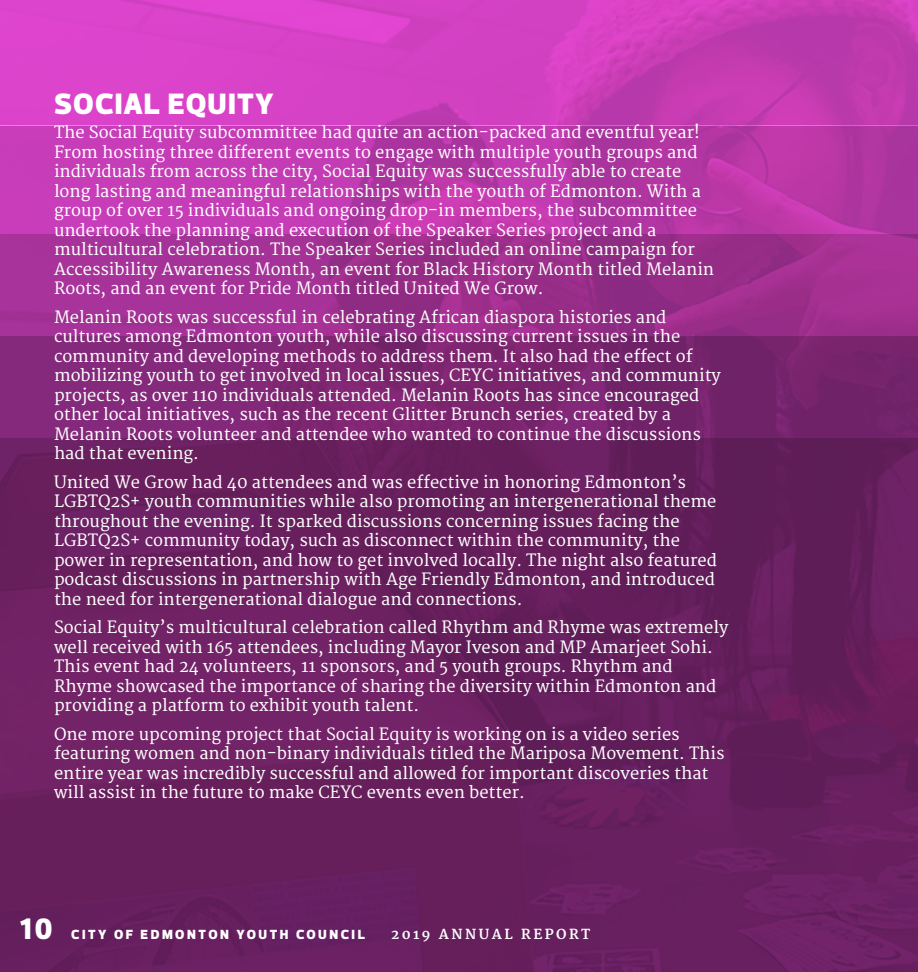
<style>
.page{position:relative;width:918px;height:972px;background:#fff}
.page>*{position:absolute;margin:0;border:0;box-sizing:border-box;transform-origin:0 0}
.t1{font:900 30px "Prelo";letter-spacing:.045em;color:#fff}
.t2{font:16.5px/19.5px "Merriweather";color:#fff}
.t3{font:900 13.5px "Prelo";letter-spacing:.18em;color:#fff}
.t4{font:700 13.5px "Merriweather";letter-spacing:.18em;color:#fff}
</style>
<div class="page">
<img style="left:0;top:0;width:918px;height:972px">
<h1 class="t1" style="left:54px;top:86px;width:221px">SOCIAL EQUITY</h1>
<p class="t2" style="left:54px;top:123px;width:662px">The Social Equity subcommittee had quite an action-packed and eventful year!<br>From hosting three different events to engage with multiple youth groups and individuals from across the city, Social Equity was successfully able to create long lasting and meaningful relationships with the youth of Edmonton. With a group of over 15 individuals and ongoing drop-in members, the subcommittee undertook the planning and execution of the Speaker Series project and a multicultural celebration. The Speaker Series included an online campaign for Accessibility Awareness Month, an event for Black History Month titled Melanin Roots, and an event for Pride Month titled United We Grow.</p>
<p class="t2" style="left:54px;top:308px;width:668px">Melanin Roots was successful in celebrating African diaspora histories and cultures among Edmonton youth, while also discussing current issues in the community and developing methods to address them. It also had the effect of mobilizing youth to get involved in local issues, CEYC initiatives, and community projects, as over 110 individuals attended. Melanin Roots has since encouraged other local initiatives, such as the recent Glitter Brunch series, created by a Melanin Roots volunteer and attendee who wanted to continue the discussions had that evening.</p>
<p class="t2" style="left:54px;top:473px;width:664px">United We Grow had 40 attendees and was effective in honoring Edmonton’s LGBTQ2S+ youth communities while also promoting an intergenerational theme throughout the evening. It sparked discussions concerning issues facing the LGBTQ2S+ community today, such as disconnect within the community, the power in representation, and how to get involved locally. The night also featured podcast discussions in partnership with Age Friendly Edmonton, and introduced the need for intergenerational dialogue and connections.</p>
<p class="t2" style="left:54px;top:618px;width:676px">Social Equity’s multicultural celebration called Rhythm and Rhyme was extremely well received with 165 attendees, including Mayor Iveson and MP Amarjeet Sohi.<br>This event had 24 volunteers, 11 sponsors, and 5 youth groups. Rhythm and Rhyme showcased the importance of sharing the diversity within Edmonton and providing a platform to exhibit youth talent.</p>
<p class="t2" style="left:54px;top:725px;width:672px">One more upcoming project that Social Equity is working on is a video series featuring women and non-binary individuals titled the Mariposa Movement. This entire year was incredibly successful and allowed for important discoveries that will assist in the future to make CEYC events even better.</p>
<h1 class="t1" style="left:20px;top:911px;width:34px">10</h1>
<p class="t3" style="left:71px;top:926px;width:295px">CITY OF EDMONTON YOUTH COUNCIL</p>
<p class="t4" style="left:391px;top:926px;width:201px">2019 ANNUAL REPORT</p>
</div>
